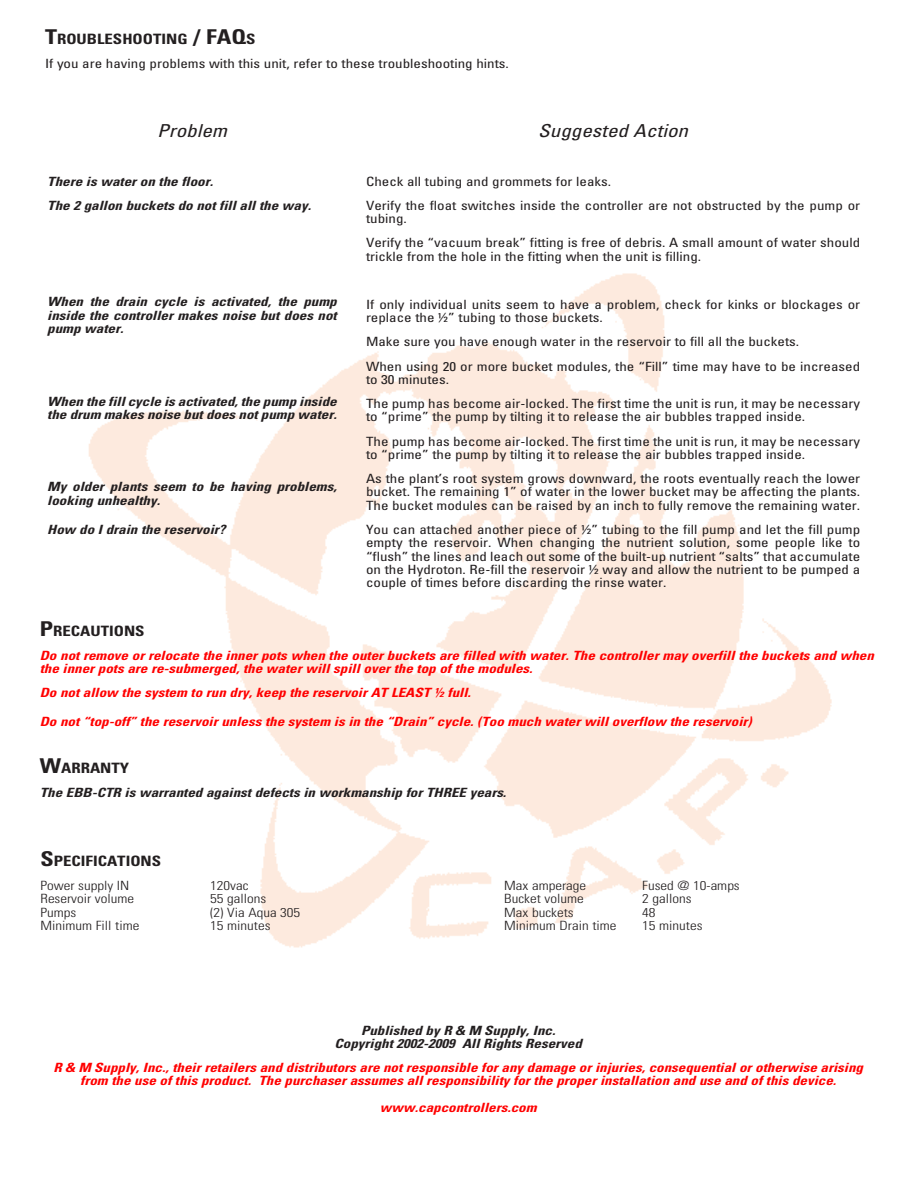
<style>
.page{position:relative;width:918px;height:1188px;background:#fff}
.page>*{position:absolute;margin:0;border:0;box-sizing:border-box;transform-origin:0 0}
.Overview{font:italic condensed 17.85px "Univers";color:#231f20;scale:1.18 1}
.Main_Body{font:italic condensed 17.85px "Univers";color:#231f20;scale:1.18 1}
.Sub_Header{font:700 condensed 14.25px "Univers";color:#231f20;scale:1.18 1}
.Main_Body-2{font:condensed 12.75px/13.4px "Univers";color:#231f20;scale:1.18 1}
.Main_Body-3{font:italic 700 condensed 12.75px/13.4px "Univers";color:#231f20;scale:1.18 1}
.Main_Body-4{font:italic 700 condensed 12.75px/13.4px "Univers";color:#f00;scale:1.18 1}
.Specs{font:italic 700 condensed 12.75px/13.4px "Univers";color:#f00;text-align:center;scale:1.18 1}
.Specs-2{font:300 condensed 12.75px "Univers";color:#231f20;scale:1.18 1}
.Specs-3{font:italic 700 condensed 12.75px "Univers";color:#231f20;scale:1.18 1}
.s1{font-size:20.4px}
</style>
<div class="page">
<img style="left:88px;top:273px;width:744px;height:675px">
<p class="Sub_Header" style="left:45px;top:30px;width:180px"><span class="s1">T</span>ROUBLESHOOTING <span class="s1">/ FAQ</span>S</p>
<p class="Main_Body-2" style="left:45px;top:57px;width:395px">If you are having problems with this unit, refer to these troubleshooting hints.</p>
<p class="Main_Body" style="left:157px;top:120px;width:61px">Problem</p>
<p class="Main_Body-3" style="left:47px;top:174px;width:142px">There is water on the floor.</p>
<p class="Main_Body-3" style="left:47px;top:198px;width:225px">The 2 gallon buckets do not fill all the way.</p>
<p class="Main_Body-3" style="left:47px;top:295px;width:247px;text-align:justify">When the drain cycle is activated, the pump inside the controller makes noise but does not pump water.</p>
<p class="Main_Body-3" style="left:47px;top:394px;width:247px">When the fill cycle is activated, the pump inside the drum makes noise but does not pump water.</p>
<p class="Main_Body-3" style="left:47px;top:480px;width:247px">My older plants seem to be having problems, looking unhealthy.</p>
<p class="Main_Body-3" style="left:47px;top:522px;width:153px">How do I drain the reservoir?</p>
<p class="Overview" style="left:538px;top:120px;width:128px">Suggested Action</p>
<p class="Main_Body-2" style="left:366px;top:174px;width:209px">Check all tubing and grommets for leaks.</p>
<p class="Main_Body-2" style="left:366px;top:198px;width:420px">Verify the float switches inside the controller are not obstructed by the pump or tubing.</p>
<p class="Main_Body-2" style="left:366px;top:236px;width:420px">Verify the “vacuum break” fitting is free of debris. A small amount of water should trickle from the hole in the fitting when the unit is filling.</p>
<p class="Main_Body-2" style="left:366px;top:297px;width:420px">If only individual units seem to have a problem, check for kinks or blockages or replace the ½” tubing to those buckets.</p>
<p class="Main_Body-2" style="left:366px;top:335px;width:369px">Make sure you have enough water in the reservoir to fill all the buckets.</p>
<p class="Main_Body-2" style="left:366px;top:359px;width:420px">When using 20 or more bucket modules, the “Fill” time may have to be increased to 30 minutes.</p>
<p class="Main_Body-2" style="left:366px;top:397px;width:420px">The pump has become air-locked. The first time the unit is run, it may be necessary to “prime” the pump by tilting it to release the air bubbles trapped inside.</p>
<p class="Main_Body-2" style="left:366px;top:434px;width:420px">The pump has become air-locked. The first time the unit is run, it may be necessary to “prime” the pump by tilting it to release the air bubbles trapped inside.</p>
<p class="Main_Body-2" style="left:366px;top:472px;width:420px;text-align:justify">As the plant’s root system grows downward, the roots eventually reach the lower bucket. The remaining 1” of water in the lower bucket may be affecting the plants.<br>The bucket modules can be raised by an inch to fully remove the remaining water.</p>
<p class="Main_Body-2" style="left:366px;top:522px;width:420px;text-align:justify">You can attached another piece of ½” tubing to the fill pump and let the fill pump empty the reservoir. When changing the nutrient solution, some people like to “flush” the lines and leach out some of the built-up nutrient “salts” that accumulate on the Hydroton. Re-fill the reservoir ½ way and allow the nutrient to be pumped a couple of times before discarding the rinse water.</p>
<p class="Sub_Header" style="left:40px;top:622px;width:90px"><span class="s1">P</span>RECAUTIONS</p>
<p class="Main_Body-4" style="left:40px;top:648px;width:708px">Do not remove or relocate the inner pots when the outer buckets are filled with water. The controller may overfill the buckets and when the inner pots are re-submerged, the water will spill over the top of the modules.</p>
<p class="Main_Body-4" style="left:40px;top:686px;width:367px">Do not allow the system to run dry, keep the reservoir AT LEAST ½ full.</p>
<p class="Main_Body-4" style="left:40px;top:715px;width:605px">Do not “top-off” the reservoir unless the system is in the “Drain” cycle. (Too much water will overflow the reservoir)</p>
<p class="Sub_Header" style="left:40px;top:759px;width:77px"><span class="s1">W</span>ARRANTY</p>
<p class="Main_Body-3" style="left:40px;top:786px;width:397px">The EBB-CTR is warranted against defects in workmanship for THREE years.</p>
<p class="Sub_Header" style="left:40px;top:852px;width:104px"><span class="s1">S</span>PECIFICATIONS</p>
<p class="Specs-2" style="left:40px;top:878px;width:77px">Power supply IN</p>
<p class="Specs-2" style="left:210px;top:878px;width:34px">120vac</p>
<p class="Specs-2" style="left:504px;top:878px;width:71px">Max amperage</p>
<p class="Specs-2" style="left:642px;top:878px;width:84px">Fused @ 10-amps</p>
<p class="Specs-2" style="left:40px;top:891px;width:81px">Reservoir volume</p>
<p class="Specs-2" style="left:210px;top:891px;width:49px">55 gallons</p>
<p class="Specs-2" style="left:504px;top:891px;width:69px">Bucket volume</p>
<p class="Specs-2" style="left:642px;top:891px;width:43px">2 gallons</p>
<p class="Specs-2" style="left:40px;top:905px;width:32px">Pumps</p>
<p class="Specs-2" style="left:210px;top:905px;width:78px">(2) Via Aqua 305</p>
<p class="Specs-2" style="left:504px;top:905px;width:60px">Max buckets</p>
<p class="Specs-2" style="left:642px;top:905px;width:13px">48</p>
<p class="Specs-2" style="left:40px;top:918px;width:85px">Minimum Fill time</p>
<p class="Specs-2" style="left:210px;top:918px;width:53px">15 minutes</p>
<p class="Specs-2" style="left:504px;top:918px;width:97px">Minimum Drain time</p>
<p class="Specs-2" style="left:642px;top:918px;width:53px">15 minutes</p>
<p class="Specs-3" style="left:361px;top:1022px;width:166px">Published by R &amp; M Supply, Inc.</p>
<p class="Main_Body-3" style="left:335px;top:1037px;width:211px">Copyright 2002-2009 All Rights Reserved</p>
<p class="Specs" style="left:53px;top:1061px;width:688px">R &amp; M Supply, Inc., their retailers and distributors are not responsible for any damage or injuries, consequential or otherwise arising from the use of this product. The purchaser assumes all responsibility for the proper installation and use and of this device.</p>
<p class="Specs" style="left:380px;top:1101px;width:134px">www.capcontrollers.com</p>
</div>
